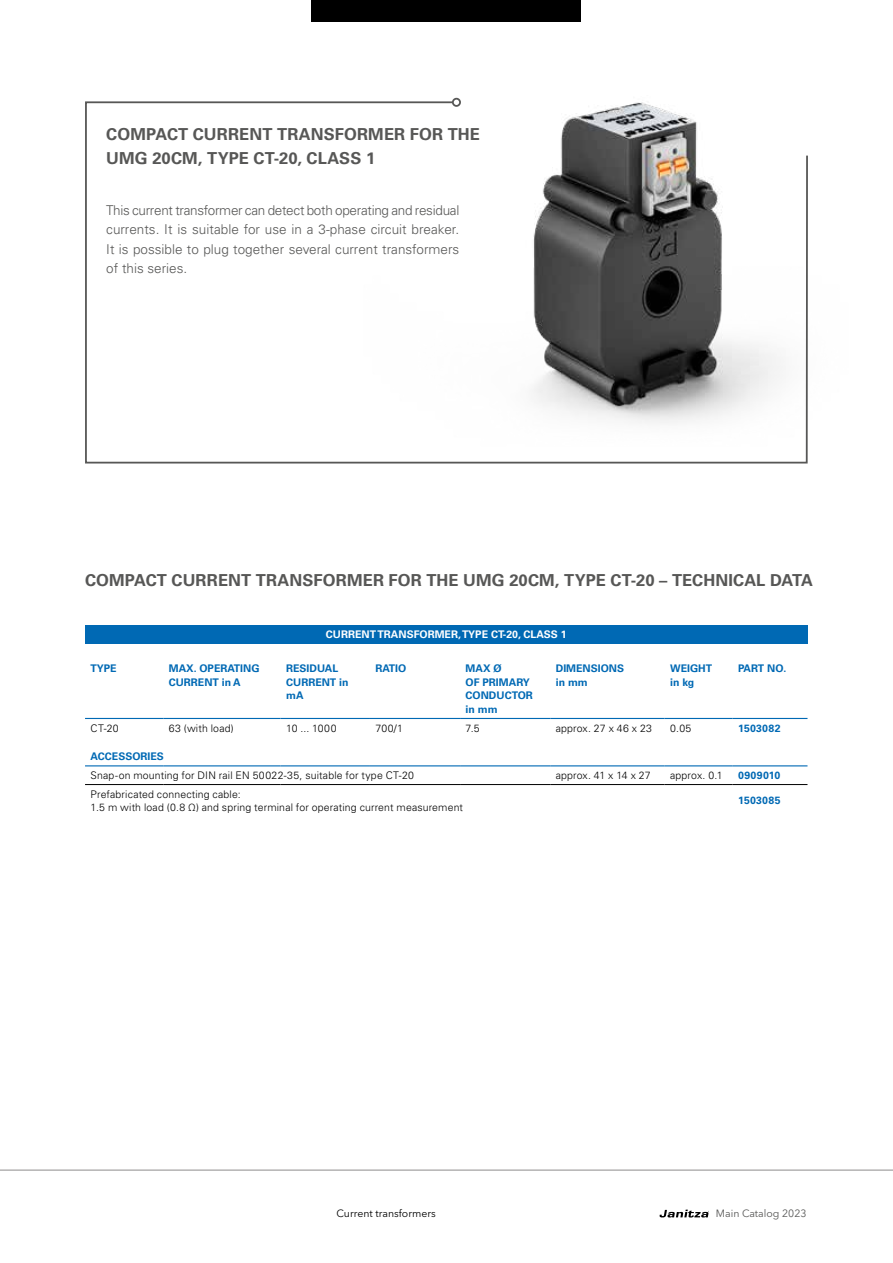
<style>
.page{position:relative;width:893px;height:1263px;background:#fff}
.page>*{position:absolute;margin:0;border:0;box-sizing:border-box;transform-origin:0 0}
.t1{font:700 16.5px/24px "Univers LT Std";letter-spacing:.005em;color:#575756}
.Fliesstext{font:300 13.5px/19.5px "Univers LT Std";color:#575756;text-align:justify}
.Text_schwarz__7pt__l{font:300 10.5px/13.5px "Univers LT Std";letter-spacing:.015em;color:#000}
.Text_Blau__Versalien{font:700 10.5px/13.5px "Univers LT Std";color:#0069b4}
.Kopfzeile_weiß__7pt{font:700 10.5px "Univers LT Std";color:#fff}
.Text_schwarz__7pt__l-2{font:700 10.5px "Univers LT Std";letter-spacing:.03em;color:#0069b4}
.t2{font:10.5px "Avenir Next LT Pro";color:#000}
.t3{font:10.5px "Avenir Next LT Pro";color:#575756}
</style>
<div class="page">
<hr style="left:0;top:1169px;width:893px;height:2px;background:#b3b2b2">
<div style="left:312px;top:0;width:269px;height:21px;background:#000"></div>
<svg style="left:659px;top:1209px;width:49px;height:8px"></svg>
<div style="left:85px;top:625px;width:722px;height:19px;background:#0069b4"></div>
<hr style="left:733px;top:784px;width:74px;height:1px;background:#000">
<hr style="left:85px;top:718px;width:78px;height:1px;background:#0069b4">
<hr style="left:163px;top:718px;width:118px;height:1px;background:#0069b4">
<hr style="left:281px;top:718px;width:89px;height:1px;background:#0069b4">
<hr style="left:370px;top:718px;width:90px;height:1px;background:#0069b4">
<hr style="left:460px;top:718px;width:90px;height:1px;background:#0069b4">
<hr style="left:665px;top:718px;width:68px;height:1px;background:#0069b4">
<hr style="left:733px;top:718px;width:74px;height:1px;background:#0069b4">
<hr style="left:550px;top:718px;width:115px;height:1px;background:#0069b4">
<hr style="left:665px;top:765px;width:68px;height:1px;background:#0069b4">
<hr style="left:733px;top:765px;width:74px;height:1px;background:#0069b4">
<hr style="left:85px;top:765px;width:78px;height:1px;background:#0069b4">
<hr style="left:163px;top:765px;width:118px;height:1px;background:#0069b4">
<hr style="left:281px;top:765px;width:89px;height:1px;background:#0069b4">
<hr style="left:370px;top:765px;width:90px;height:1px;background:#0069b4">
<hr style="left:460px;top:765px;width:90px;height:1px;background:#0069b4">
<hr style="left:550px;top:765px;width:115px;height:1px;background:#0069b4">
<hr style="left:85px;top:784px;width:78px;height:1px;background:#000">
<hr style="left:163px;top:784px;width:118px;height:1px;background:#000">
<hr style="left:281px;top:784px;width:89px;height:1px;background:#000">
<hr style="left:370px;top:784px;width:90px;height:1px;background:#000">
<hr style="left:460px;top:784px;width:90px;height:1px;background:#000">
<hr style="left:550px;top:784px;width:115px;height:1px;background:#000">
<hr style="left:665px;top:784px;width:68px;height:1px;background:#000">
<svg style="left:85px;top:101px;width:723px;height:363px"></svg>
<div style="left:452px;top:98px;width:9px;height:9px;border:2px solid #575756;border-radius:50%"></div>
<p class="t1" style="left:106px;top:122px;width:375px">COMPACT CURRENT TRANSFORMER FOR THE<br>UMG 20CM, TYPE CT-20, CLASS 1</p>
<p class="Fliesstext" style="left:106px;top:200px;width:355px">This current transformer can detect both operating and residual currents. It is suitable for use in a 3-phase circuit breaker.<br>It is possible to plug together several current transformers of this series.</p>
<p class="t1" style="left:85px;top:568px;width:730px">COMPACT CURRENT TRANSFORMER FOR THE UMG 20CM, TYPE CT-20 – TECHNICAL DATA</p>
<p class="Kopfzeile_weiß__7pt" style="left:326px;top:628px;width:242px">CURRENT TRANSFORMER, TYPE CT-20, CLASS 1</p>
<p class="Text_Blau__Versalien" style="left:91px;top:662px;width:28px">TYPE</p>
<p class="Text_Blau__Versalien" style="left:169px;top:662px;width:92px">MAX. OPERATING<br>CURRENT in A</p>
<p class="Text_Blau__Versalien" style="left:286px;top:662px;width:64px">RESIDUAL<br>CURRENT in mA</p>
<p class="Text_Blau__Versalien" style="left:375px;top:662px;width:32px">RATIO</p>
<p class="Text_Blau__Versalien" style="left:466px;top:662px;width:69px">MAX Ø<br>OF PRIMARY<br>CONDUCTOR in mm</p>
<p class="Text_Blau__Versalien" style="left:556px;top:662px;width:70px">DIMENSIONS in mm</p>
<p class="Text_Blau__Versalien" style="left:670px;top:662px;width:43px">WEIGHT in kg</p>
<p class="Text_Blau__Versalien" style="left:738px;top:662px;width:50px">PART NO.</p>
<p class="Text_schwarz__7pt__l" style="left:91px;top:721px;width:30px">CT-20</p>
<p class="Text_schwarz__7pt__l" style="left:169px;top:721px;width:66px">63 (with load)</p>
<p class="Text_schwarz__7pt__l" style="left:286px;top:721px;width:52px">10 ... 1000</p>
<p class="Text_schwarz__7pt__l" style="left:375px;top:721px;width:29px">700/1</p>
<p class="Text_schwarz__7pt__l" style="left:466px;top:721px;width:16px">7.5</p>
<p class="Text_schwarz__7pt__l" style="left:556px;top:721px;width:98px">approx. 27 x 46 x 23</p>
<p class="Text_schwarz__7pt__l" style="left:670px;top:721px;width:23px">0.05</p>
<p class="Text_schwarz__7pt__l-2" style="left:738px;top:722px;width:44px">1503082</p>
<p class="Text_Blau__Versalien" style="left:91px;top:750px;width:75px">ACCESSORIES</p>
<p class="Text_schwarz__7pt__l" style="left:91px;top:768px;width:325px">Snap-on mounting for DIN rail EN 50022-35, suitable for type CT-20</p>
<p class="Text_schwarz__7pt__l" style="left:556px;top:768px;width:96px">approx. 41 x 14 x 27</p>
<p class="Text_schwarz__7pt__l" style="left:670px;top:768px;width:54px">approx. 0.1</p>
<p class="Text_schwarz__7pt__l-2" style="left:738px;top:769px;width:44px">0909010</p>
<p class="Text_schwarz__7pt__l" style="left:91px;top:787px;width:374px">Prefabricated connecting cable:<br>1.5 m with load (0.8 Ω) and spring terminal for operating current measurement</p>
<p class="Text_schwarz__7pt__l-2" style="left:738px;top:795px;width:44px">1503085</p>
<p class="t2" style="left:336px;top:1207px;width:101px">Current transformers</p>
<p class="t3" style="left:716px;top:1207px;width:92px">Main Catalog 2023</p>
</div>
